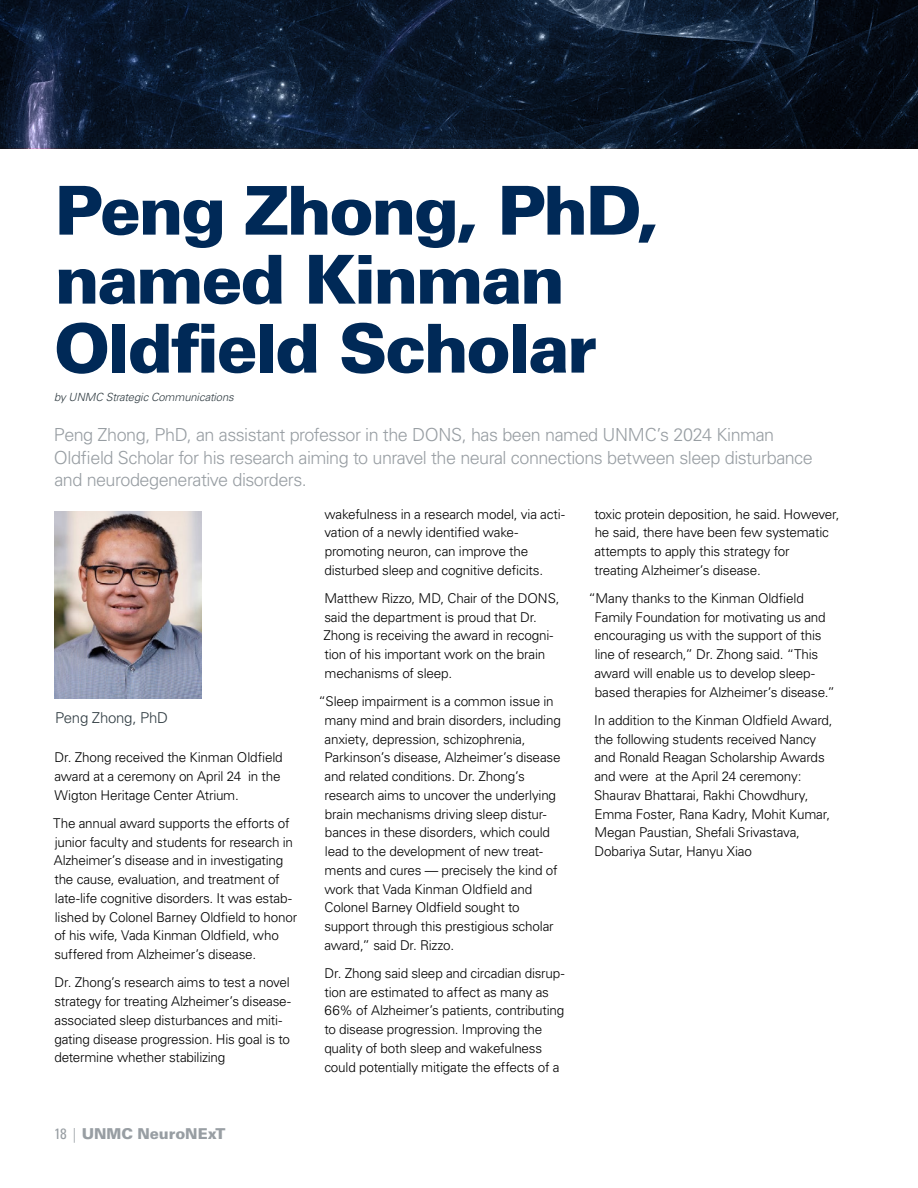
<style>
.page{position:relative;width:918px;height:1188px;background:#fff}
.page>*{position:absolute;margin:0;border:0;box-sizing:border-box;transform-origin:0 0}
.t1{font:900 67.5px/69px "Univers LT Std";letter-spacing:-.04em;color:#002957}
.t2{font:300 18px/22.5px "Univers LT Std";letter-spacing:-.03em;color:#989ea3}
.t3{font:900 15px "Univers LT Std";letter-spacing:-.01em;color:#989ea3}
.t4{font:300 15px "Univers LT Std";letter-spacing:-.02em;color:#303c42}
.t5{font:300 13.5px/18.8px "Univers LT Std";letter-spacing:-.015em;color:#000}
.t6{font:italic 300 11.25px "Univers LT Std";letter-spacing:-.01em;color:#303c42}
.s1{font-weight:400;font-stretch:condensed}
.s2{font-weight:300;font-stretch:condensed}
</style>
<div class="page">
<svg style="left:0;top:0;width:918px;height:148px;background:#0c192c"></svg>
<img style="left:55px;top:512px;width:147px;height:186px">
<h1 class="t1" style="left:54px;top:175px;width:607px">Peng Zhong, PhD, named Kinman<br>Oldfield Scholar</h1>
<p class="t6" style="left:54px;top:390px;width:181px">by UNMC Strategic Communications</p>
<h2 class="t2" style="left:54px;top:424px;width:760px">Peng Zhong, PhD, an assistant professor in the DONS, has been named UNMC’s 2024 Kinman<br>Oldfield Scholar for his research aiming to unravel the neural connections between sleep disturbance and neurodegenerative disorders.</h2>
<p class="t4" style="left:55px;top:708px;width:114px">Peng Zhong, PhD</p>
<p class="t5" style="left:54px;top:748px;width:230px">Dr. Zhong received the Kinman Oldfield award at a ceremony on April 24 in the<br>Wigton Heritage Center Atrium.</p>
<p class="t5" style="left:53px;top:814px;width:246px">The annual award supports the efforts of junior faculty and students for research in Alzheimer’s disease and in investigating the cause, evaluation, and treatment of late-life cognitive disorders. It was estab&shy;lished by Colonel Barney Oldfield to honor of his wife, Vada Kinman Oldfield, who suffered from Alzheimer’s disease.</p>
<p class="t5" style="left:54px;top:973px;width:238px">Dr. Zhong’s research aims to test a novel strategy for treating Alzheimer’s disease&shy;associated sleep disturbances and miti&shy;gating disease progression. His goal is to determine whether stabilizing</p>
<p class="t3" style="left:54px;top:1125px;width:173px"><span class="s1">18</span> <span class="s2">|</span> UNMC NeuroNExT</p>
<p class="t5" style="left:324px;top:504px;width:242px">wakefulness in a research model, via acti&shy;vation of a newly identified wake&shy;promoting neuron, can improve the disturbed sleep and cognitive deficits.</p>
<p class="t5" style="left:324px;top:589px;width:238px">Matthew Rizzo, MD, Chair of the DONS, said the department is proud that Dr.<br>Zhong is receiving the award in recogni&shy;tion of his important work on the brain mechanisms of sleep.</p>
<p class="t5" style="left:324px;top:692px;width:238px;text-indent:-6px">“Sleep impairment is a common issue in many mind and brain disorders, including anxiety, depression, schizophrenia, Parkinson’s disease, Alzheimer’s disease and related conditions. Dr. Zhong’s research aims to uncover the underlying brain mechanisms driving sleep distur&shy;bances in these disorders, which could lead to the development of new treat&shy;ments and cures — precisely the kind of work that Vada Kinman Oldfield and Colonel Barney Oldfield sought to support through this prestigious scholar award,” said Dr. Rizzo.</p>
<p class="t5" style="left:324px;top:964px;width:242px">Dr. Zhong said sleep and circadian disrup&shy;tion are estimated to affect as many as 66% of Alzheimer’s patients, contributing to disease progression. Improving the quality of both sleep and wakefulness could potentially mitigate the effects of a</p>
<p class="t5" style="left:594px;top:504px;width:247px">toxic protein deposition, he said. However, he said, there have been few systematic attempts to apply this strategy for<br>treating Alzheimer’s disease.</p>
<p class="t5" style="left:594px;top:589px;width:242px;text-indent:-6px">“Many thanks to the Kinman Oldfield Family Foundation for motivating us and encouraging us with the support of this line of research,” Dr. Zhong said. “This award will enable us to develop sleep&shy;based therapies for Alzheimer’s disease.”</p>
<p class="t5" style="left:594px;top:711px;width:240px">In addition to the Kinman Oldfield Award, the following students received Nancy and Ronald Reagan Scholarship Awards and were at the April 24 ceremony:<br>Shaurav Bhattarai, Rakhi Chowdhury, Emma Foster, Rana Kadry, Mohit Kumar, Megan Paustian, Shefali Srivastava, Dobariya Sutar, Hanyu Xiao</p>
</div>
